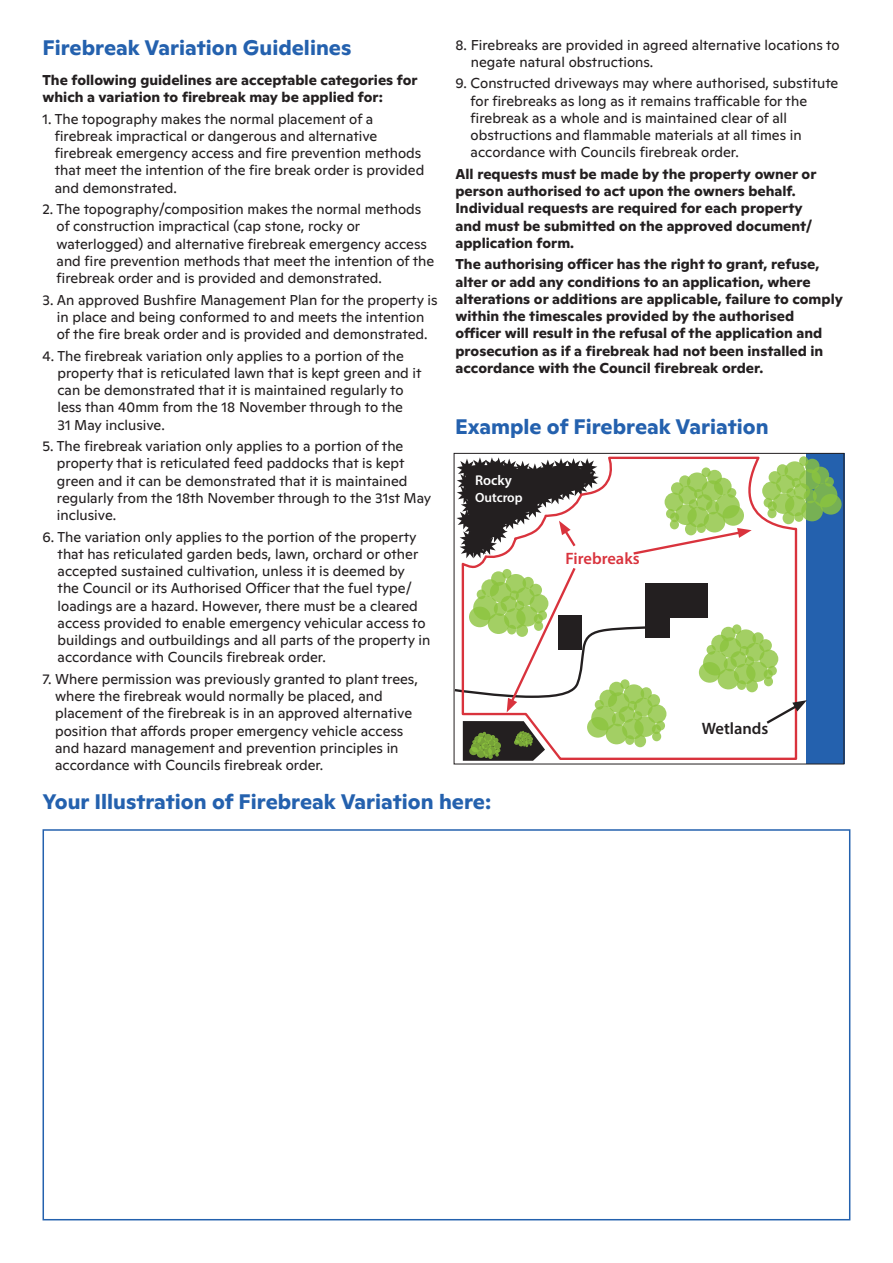
<style>
.page{position:relative;width:893px;height:1263px;background:#fff}
.page>*{position:absolute;margin:0;border:0;box-sizing:border-box;transform-origin:0 0}
.t1{font:700 21px "Ginto Normal";color:#2461ae}
.t2{font:600 16.5px "Myriad Pro";color:#d9333d}
.t3{font:600 16.5px "Myriad Pro";color:#231f20}
.t4{font:14.25px/17.2px "Ginto Normal";color:#231f20}
.t5{font:700 14.25px/17.2px "Ginto Normal";color:#231f20}
.t6{font:600 14.1px "Myriad Pro";color:#fff}
.t7{font:600 13.35px "Myriad Pro";color:#fff}
</style>
<div class="page">
<div style="left:806px;top:453px;width:38px;height:310px;background:#2461ae"></div>
<svg style="left:785px;top:496px;width:21px;height:20px"></svg>
<svg style="left:801px;top:501px;width:22px;height:20px"></svg>
<svg style="left:820px;top:494px;width:22px;height:21px"></svg>
<svg style="left:799px;top:469px;width:22px;height:21px"></svg>
<svg style="left:794px;top:483px;width:16px;height:16px"></svg>
<svg style="left:812px;top:467px;width:17px;height:17px"></svg>
<svg style="left:805px;top:459px;width:14px;height:14px"></svg>
<svg style="left:784px;top:461px;width:21px;height:20px"></svg>
<svg style="left:804px;top:489px;width:13px;height:14px"></svg>
<svg style="left:794px;top:512px;width:9px;height:10px"></svg>
<svg style="left:792px;top:478px;width:9px;height:9px"></svg>
<svg style="left:799px;top:456px;width:9px;height:10px"></svg>
<svg style="left:825px;top:477px;width:9px;height:10px"></svg>
<div style="left:813px;top:483px;width:24px;height:24px;background:linear-gradient(to right,#7cb54e,#80b94a);border-radius:50%"></div>
<svg style="left:461px;top:456px;width:337px;height:305px"></svg>
<svg style="left:453px;top:565px;width:201px;height:147px"></svg>
<svg style="left:631px;top:528px;width:121px;height:28px"></svg>
<svg style="left:456px;top:457px;width:143px;height:101px"></svg>
<svg style="left:764px;top:700px;width:43px;height:26px"></svg>
<svg style="left:463px;top:721px;width:82px;height:40px;background:#52583d"></svg>
<div style="left:43px;top:829px;width:807px;height:391px;border:2px solid #2461ae"></div>
<p class="t1" style="left:43px;top:32px;width:310px">Firebreak Variation Guidelines</p>
<p class="t5" style="left:43px;top:70px;width:377px">The following guidelines are acceptable categories for which a variation to firebreak may be applied for:</p>
<p class="t4" style="left:55px;top:109px;width:371px;text-indent:-12px">1. The topography makes the normal placement of a firebreak impractical or dangerous and alternative firebreak emergency access and fire prevention methods that meet the intention of the fire break order is provided and demonstrated.</p>
<p class="t4" style="left:57px;top:199px;width:379px;text-indent:-14px">2. The topography/composition makes the normal methods of construction impractical (cap stone, rocky or waterlogged) and alternative firebreak emergency access and fire prevention methods that meet the intention of the firebreak order and is provided and demonstrated.</p>
<p class="t4" style="left:43px;top:290px;width:396px;text-align:center">3. An approved Bushfire Management Plan for the property is in place and being conformed to and meets the intention<br>of the fire break order and is provided and demonstrated.</p>
<p class="t4" style="left:57px;top:346px;width:366px;text-indent:-15px">4. The firebreak variation only applies to a portion of the property that is reticulated lawn that is kept green and it can be demonstrated that it is maintained regularly to less than 40mm from the 18 November through to the<br>31 May inclusive.</p>
<p class="t4" style="left:57px;top:436px;width:376px;text-indent:-14px">5. The firebreak variation only applies to a portion of the property that is reticulated feed paddocks that is kept green and it can be demonstrated that it is maintained regularly from the 18th November through to the 31st May inclusive.</p>
<p class="t4" style="left:58px;top:527px;width:374px;text-indent:-15px">6. The variation only applies to the portion of the property that has reticulated garden beds, lawn, orchard or other accepted sustained cultivation, unless it is deemed by<br>the Council or its Authorised Officer that the fuel type/ loadings are a hazard. However, there must be a cleared access provided to enable emergency vehicular access to buildings and outbuildings and all parts of the property in accordance with Councils firebreak order.</p>
<p class="t4" style="left:55px;top:669px;width:364px;text-indent:-13px">7. Where permission was previously granted to plant trees, where the firebreak would normally be placed, and placement of the firebreak is in an approved alternative position that affords proper emergency vehicle access and hazard management and prevention principles in accordance with Councils firebreak order.</p>
<p class="t4" style="left:471px;top:35px;width:370px;text-indent:-15px">8. Firebreaks are provided in agreed alternative locations to negate natural obstructions.</p>
<p class="t4" style="left:471px;top:74px;width:369px;text-indent:-15px">9. Constructed driveways may where authorised, substitute for firebreaks as long as it remains trafficable for the firebreak as a whole and is maintained clear of all obstructions and flammable materials at all times in accordance with Councils firebreak order.</p>
<p class="t5" style="left:455px;top:164px;width:362px">All requests must be made by the property owner or person authorised to act upon the owners behalf.<br>Individual requests are required for each property and must be submitted on the approved document/ application form.</p>
<p class="t5" style="left:455px;top:254px;width:389px">The authorising officer has the right to grant, refuse, alter or add any conditions to an application, where alterations or additions are applicable, failure to comply within the timescales provided by the authorised officer will result in the refusal of the application and prosecution as if a firebreak had not been installed in accordance with the Council firebreak order.</p>
<p class="t1" style="left:455px;top:411px;width:315px">Example of Firebreak Variation</p>
<p class="t6" style="left:475px;top:472px;width:38px">Rocky</p>
<p class="t7" style="left:475px;top:488px;width:49px">Outcrop</p>
<p class="t2" style="left:565px;top:548px;width:76px">Firebreaks</p>
<p class="t3" style="left:702px;top:718px;width:68px">Wetlands</p>
<p class="t1" style="left:43px;top:786px;width:450px">Your Illustration of Firebreak Variation here:</p>
</div>
